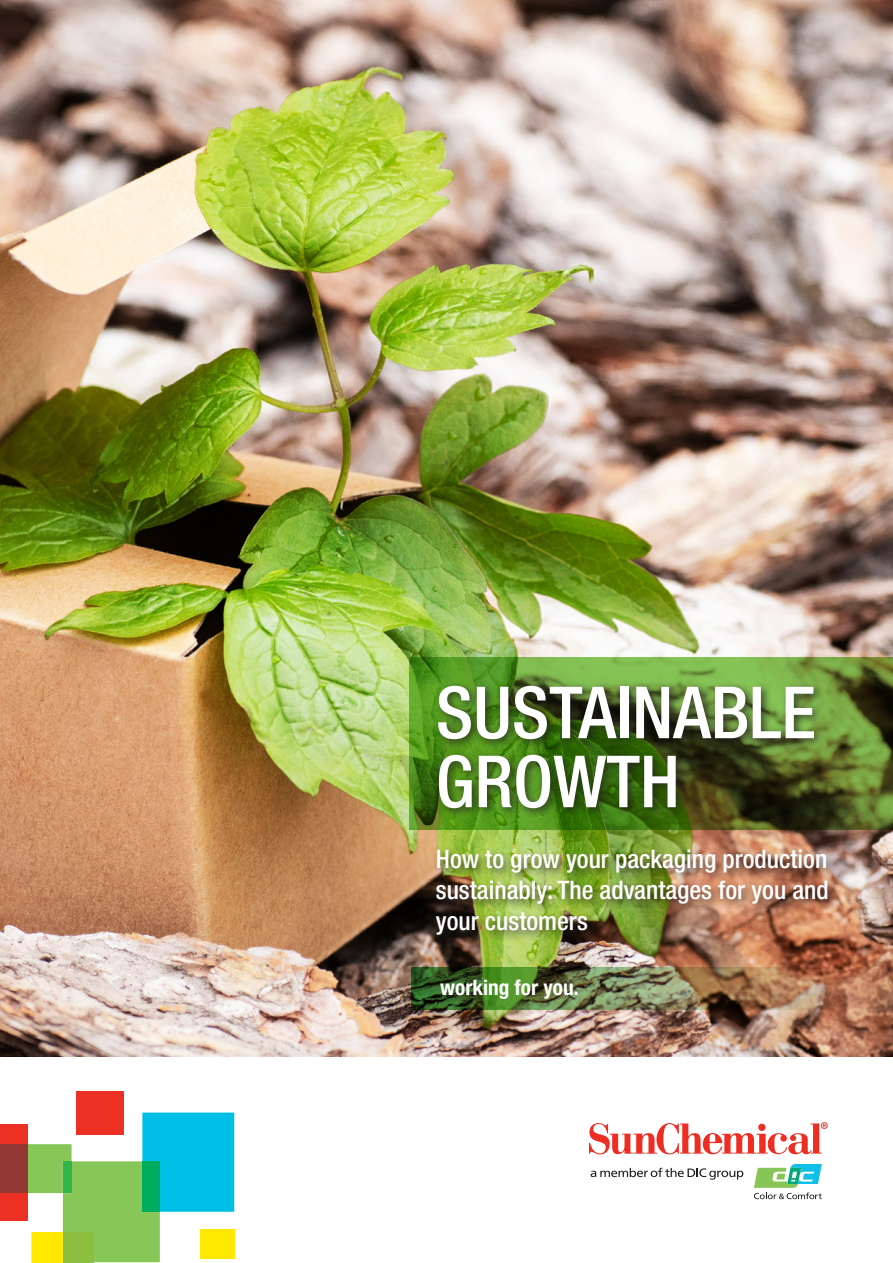
<style>
.page{position:relative;width:893px;height:1263px;background:#fff}
.page>*{position:absolute;margin:0;border:0;box-sizing:border-box;transform-origin:0 0}
.t1{font:500 condensed 72px/69px "Helvetica Neue LT Std";color:#fff}
.t2{font:500 condensed 25.5px/30.6px "Helvetica Neue LT Std";color:#fff;text-align:justify}
.t3{font:700 condensed 21.3px "Helvetica Neue LT Std";color:#fff}
</style>
<div class="page">
<img style="left:0;top:0;width:893px;height:1057px">
<svg style="left:410px;top:657px;width:483px;height:172px;background:#638e33"></svg>
<img style="left:412px;top:967px;width:427px;height:42px">
<svg style="left:589px;top:1122px;width:239px;height:32px"></svg>
<div style="left:758px;top:1124px;width:7px;height:7px;background:#ee2e22;border-radius:50%"></div>
<svg style="left:591px;top:1168px;width:152px;height:12px"></svg>
<svg style="left:754px;top:1164px;width:68px;height:35px"></svg>
<div style="left:76px;top:1091px;width:48px;height:43px;background:#ed3024"></div>
<div style="left:0;top:1124px;width:28px;height:97px;background:#ed3024"></div>
<div style="left:0;top:1144px;width:28px;height:49px;background:#943836"></div>
<div style="left:200px;top:1229px;width:35px;height:30px;background:#ffe800"></div>
<svg style="left:28px;top:1112px;width:206px;height:151px"></svg>
<div style="left:142px;top:1161px;width:18px;height:51px;background:#00ad5e"></div>
<div style="left:432px;top:681px;width:406px;height:264px;background:#231f20;opacity:.75"></div>
<p class="t1" style="left:436px;top:677px;width:382px">SUSTAINABLE<br>GROWTH</p>
<p class="t2" style="left:436px;top:844px;width:394px">How to grow your packaging production sustainably: The advantages for you and your customers</p>
<p class="t3" style="left:440px;top:975px;width:140px">working for you.</p>
</div>
